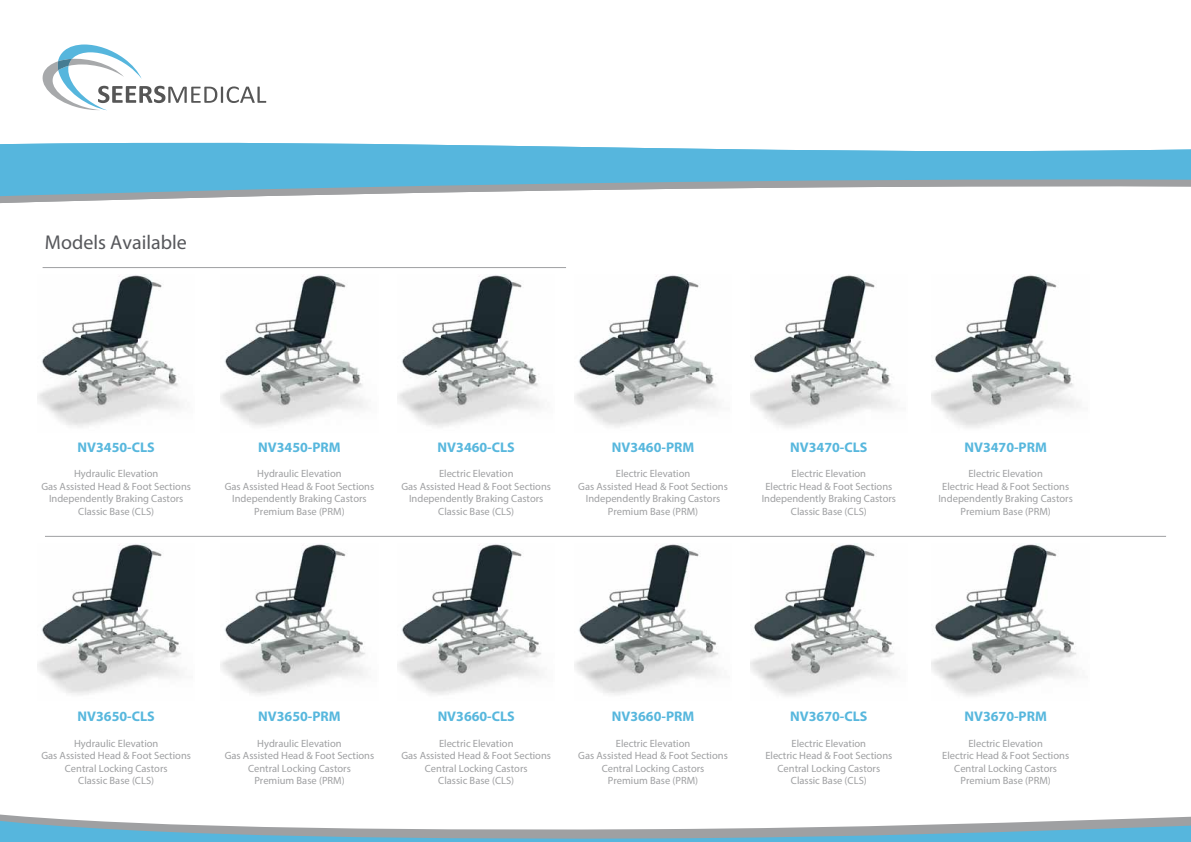
<style>
.page{position:relative;width:1191px;height:842px;background:#fff}
.page>*{position:absolute;margin:0;border:0;box-sizing:border-box;transform-origin:0 0}
.t1{font:20px "Myriad Pro";color:#56575b}
.t2{font:700 14px "Myriad Pro";color:#57b7dd}
.t3{font:10.5px/12.6px "Myriad Pro";color:#9fa0a2;text-align:center}
</style>
<div class="page">
<img style="left:397px;top:543px;width:144px;height:152px">
<img style="left:574px;top:544px;width:145px;height:151px">
<img style="left:750px;top:543px;width:144px;height:153px">
<img style="left:931px;top:543px;width:146px;height:153px">
<img style="left:38px;top:275px;width:142px;height:152px">
<img style="left:221px;top:275px;width:143px;height:152px">
<img style="left:397px;top:275px;width:143px;height:152px">
<img style="left:574px;top:275px;width:143px;height:152px">
<img style="left:750px;top:275px;width:143px;height:153px">
<img style="left:931px;top:275px;width:148px;height:153px">
<img style="left:38px;top:543px;width:143px;height:152px">
<img style="left:221px;top:543px;width:144px;height:152px">
<hr style="left:43px;top:267px;width:523px;height:1px;background:#9fa0a2">
<svg style="left:0;top:196px;width:265px;height:7px"></svg>
<svg style="left:0;top:142px;width:1191px;height:54px;fill:#56b6dd"></svg>
<svg style="left:0;top:814px;width:1191px;height:28px"></svg>
<svg style="left:42px;top:45px;width:224px;height:65px"></svg>
<hr style="left:45px;top:536px;width:1121px;height:1px;background:#9fa0a2">
<h1 class="t1" style="left:45px;top:230px;width:143px">Models Available</h1>
<h2 class="t2" style="left:78px;top:438px;width:79px">NV3450-CLS</h2>
<p class="t3" style="left:41px;top:467px;width:151px">Hydraulic Elevation<br>Gas Assisted Head &amp; Foot Sections<br>Independently Braking Castors<br>Classic Base (CLS)</p>
<h2 class="t2" style="left:258px;top:438px;width:84px">NV3450-PRM</h2>
<p class="t3" style="left:225px;top:467px;width:151px">Hydraulic Elevation<br>Gas Assisted Head &amp; Foot Sections<br>Independently Braking Castors<br>Premium Base (PRM)</p>
<h2 class="t2" style="left:438px;top:438px;width:79px">NV3460-CLS</h2>
<p class="t3" style="left:401px;top:467px;width:151px">Electric Elevation<br>Gas Assisted Head &amp; Foot Sections<br>Independently Braking Castors<br>Classic Base (CLS)</p>
<h2 class="t2" style="left:612px;top:438px;width:84px">NV3460-PRM</h2>
<p class="t3" style="left:578px;top:467px;width:151px">Electric Elevation<br>Gas Assisted Head &amp; Foot Sections<br>Independently Braking Castors<br>Premium Base (PRM)</p>
<h2 class="t2" style="left:790px;top:438px;width:79px">NV3470-CLS</h2>
<p class="t3" style="left:761px;top:467px;width:136px">Electric Elevation<br>Electric Head &amp; Foot Sections<br>Independently Braking Castors<br>Classic Base (CLS)</p>
<h2 class="t2" style="left:964px;top:438px;width:84px">NV3470-PRM</h2>
<p class="t3" style="left:938px;top:467px;width:136px">Electric Elevation<br>Electric Head &amp; Foot Sections<br>Independently Braking Castors<br>Premium Base (PRM)</p>
<h2 class="t2" style="left:78px;top:707px;width:79px">NV3650-CLS</h2>
<p class="t3" style="left:41px;top:736px;width:151px">Hydraulic Elevation<br>Gas Assisted Head &amp; Foot Sections<br>Central Locking Castors<br>Classic Base (CLS)</p>
<h2 class="t2" style="left:258px;top:707px;width:84px">NV3650-PRM</h2>
<p class="t3" style="left:225px;top:736px;width:151px">Hydraulic Elevation<br>Gas Assisted Head &amp; Foot Sections<br>Central Locking Castors<br>Premium Base (PRM)</p>
<h2 class="t2" style="left:438px;top:707px;width:79px">NV3660-CLS</h2>
<p class="t3" style="left:401px;top:736px;width:151px">Electric Elevation<br>Gas Assisted Head &amp; Foot Sections<br>Central Locking Castors<br>Classic Base (CLS)</p>
<h2 class="t2" style="left:612px;top:707px;width:84px">NV3660-PRM</h2>
<p class="t3" style="left:578px;top:736px;width:151px">Electric Elevation<br>Gas Assisted Head &amp; Foot Sections<br>Central Locking Castors<br>Premium Base (PRM)</p>
<h2 class="t2" style="left:790px;top:707px;width:79px">NV3670-CLS</h2>
<p class="t3" style="left:765px;top:736px;width:128px">Electric Elevation<br>Electric Head &amp; Foot Sections<br>Central Locking Castors<br>Classic Base (CLS)</p>
<h2 class="t2" style="left:964px;top:707px;width:84px">NV3670-PRM</h2>
<p class="t3" style="left:942px;top:736px;width:128px">Electric Elevation<br>Electric Head &amp; Foot Sections<br>Central Locking Castors<br>Premium Base (PRM)</p>
</div>
